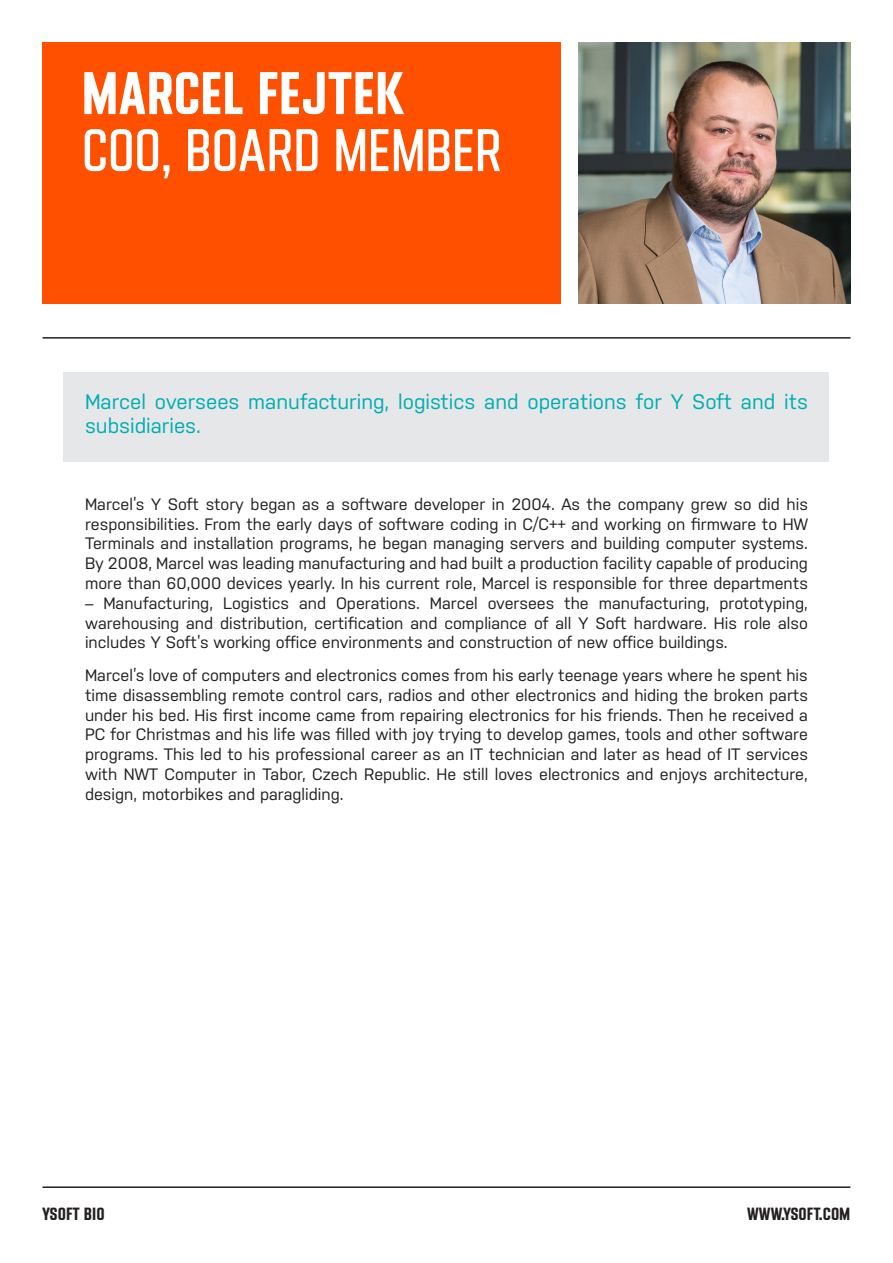
<style>
.page{position:relative;width:893px;height:1263px;background:#fff}
.page>*{position:absolute;margin:0;border:0;box-sizing:border-box;transform-origin:0 0}
.t1{font:60px "Y Soft";letter-spacing:-.02em;color:#fff}
.t2{font:700 60px "Y Soft";color:#fff}
.inventory{font:21px/24px "Nudista";color:#00adb0}
.t3{font:700 18px "Y Soft";color:#231f20}
.t4{font:16.5px/19.8px "Nudista";color:#231f20;text-align:justify}
</style>
<div class="page">
<hr style="left:43px;top:337px;width:807px;height:2px;background:#231f20">
<div style="left:43px;top:43px;width:518px;height:261px;background:#ff5000"></div>
<img style="left:579px;top:43px;width:271px;height:261px">
<div style="left:64px;top:372px;width:765px;height:89px;background:#e6e7e9"></div>
<hr style="left:43px;top:1186px;width:807px;height:2px;background:#231f20">
<p class="t2" style="left:81px;top:59px;width:324px">MARCEL FEJTEK</p>
<p class="t1" style="left:81px;top:117px;width:422px">COO, BOARD MEMBER</p>
<p class="inventory" style="left:85px;top:389px;width:724px">Marcel oversees manufacturing, logistics and operations for Y Soft and its subsidiaries.</p>
<p class="t4" style="left:85px;top:494px;width:724px">Marcel’s Y Soft story began as a software developer in 2004. As the company grew so did his responsibilities. From the early days of software coding in C/C++ and working on firmware to HW Terminals and installation programs, he began managing servers and building computer systems.<br>By 2008, Marcel was leading manufacturing and had built a production facility capable of producing more than 60,000 devices yearly. In his current role, Marcel is responsible for three departments</p>
<p class="t4" style="left:85px;top:593px;width:724px">– Manufacturing, Logistics and Operations. Marcel oversees the manufacturing, prototyping, warehousing and distribution, certification and compliance of all Y Soft hardware. His role also includes Y Soft’s working office environments and construction of new office buildings.</p>
<p class="t4" style="left:85px;top:665px;width:724px">Marcel’s love of computers and electronics comes from his early teenage years where he spent his time disassembling remote control cars, radios and other electronics and hiding the broken parts under his bed. His first income came from repairing electronics for his friends. Then he received a PC for Christmas and his life was filled with joy trying to develop games, tools and other software programs. This led to his professional career as an IT technician and later as head of IT services with NWT Computer in Tabor, Czech Republic. He still loves electronics and enjoys architecture, design, motorbikes and paragliding.</p>
<p class="t3" style="left:43px;top:1204px;width:64px">YSOFT BIO</p>
<p class="t3" style="left:747px;top:1204px;width:105px">WWW.YSOFT.COM</p>
</div>
